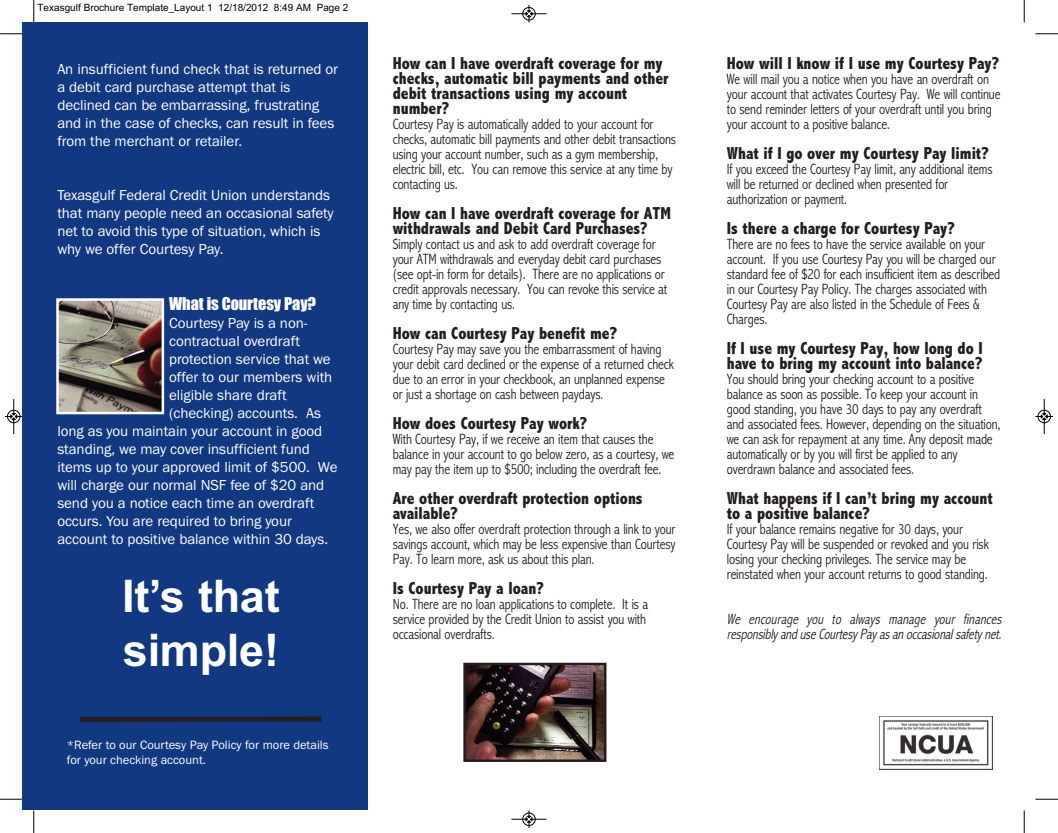
<style>
.page{position:relative;width:1058px;height:833px;background:#fff}
.page>*{position:absolute;margin:0;border:0;box-sizing:border-box;transform-origin:0 0}
.t1{font:700 45px/54px "Arial";letter-spacing:-.005em;color:#fff}
.t2{font:800 condensed 17.5px/15px "Abadi";color:#231f20;scale:.95 1}
.t3{font:16.25px "Impact";letter-spacing:-.005em;color:#fff}
.t4{font:300 condensed 15px/15px "Abadi";letter-spacing:-.01em;color:#231f20;scale:.95 1}
.t5{font:15px/18px "Franklin Gothic";letter-spacing:-.005em;color:#fff}
.t6{font:italic 300 condensed 15px/15px "Abadi";color:#231f20;scale:.91 1}
.t7{font:12.5px/15px "Franklin Gothic";color:#fff}
.t8{font:10px "Arial";color:#000}
</style>
<div class="page">
<div style="left:22px;top:22px;width:345px;height:788px;background:#113880"></div>
<svg style="left:80px;top:716px;width:242px;height:6px"></svg>
<img style="left:59px;top:301px;width:102px;height:110px">
<div style="left:56px;top:298px;width:108px;height:116px;border:2px solid #fff"></div>
<img style="left:466px;top:665px;width:137px;height:93px">
<div style="left:463px;top:662px;width:143px;height:99px;border:2px solid #231f20"></div>
<img style="left:879px;top:716px;width:113px;height:53px">
<svg style="left:33px;top:0;width:2px;height:22px"></svg>
<svg style="left:0;top:33px;width:22px;height:2px"></svg>
<svg style="left:1023px;top:0;width:2px;height:22px"></svg>
<svg style="left:1035px;top:33px;width:23px;height:2px"></svg>
<svg style="left:33px;top:810px;width:2px;height:22px"></svg>
<svg style="left:0;top:798px;width:22px;height:2px"></svg>
<svg style="left:1023px;top:810px;width:2px;height:22px"></svg>
<svg style="left:1035px;top:798px;width:23px;height:2px"></svg>
<hr style="left:511px;top:14px;width:35px;height:1px;background:#000">
<div style="left:522px;top:7px;width:13px;height:13px;border:1px solid #000;border-radius:50%"></div>
<svg style="left:526px;top:5px;width:6px;height:17px"></svg>
<hr style="left:511px;top:819px;width:35px;height:1px;background:#000">
<div style="left:522px;top:812px;width:13px;height:13px;border:1px solid #000;border-radius:50%"></div>
<svg style="left:526px;top:810px;width:6px;height:18px"></svg>
<hr style="left:14px;top:399px;width:1px;height:35px;background:#000">
<div style="left:7px;top:410px;width:13px;height:13px;border:1px solid #000;border-radius:50%"></div>
<svg style="left:5px;top:413px;width:17px;height:6px"></svg>
<hr style="left:1044px;top:399px;width:1px;height:35px;background:#000">
<div style="left:1037px;top:410px;width:13px;height:13px;border:1px solid #000;border-radius:50%"></div>
<svg style="left:1035px;top:413px;width:17px;height:6px"></svg>
<p class="t8" style="left:38px;top:2px;width:312px">Texasgulf Brochure Template_Layout 1 12/18/2012 8:49 AM Page 2</p>
<p class="t5" style="left:57px;top:59px;width:282px">An insufficient fund check that is returned or a debit card purchase attempt that is declined can be embarrassing, frustrating and in the case of checks, can result in fees from the merchant or retailer.</p>
<p class="t5" style="left:57px;top:185px;width:278px">Texasgulf Federal Credit Union understands that many people need an occasional safety net to avoid this type of situation, which is why we offer Courtesy Pay.</p>
<p class="t3" style="left:169px;top:295px;width:148px">What is Courtesy Pay?</p>
<p class="t5" style="left:169px;top:314px;width:140px">Courtesy Pay is a non-</p>
<p class="t5" style="left:169px;top:332px;width:132px">contractual overdraft</p>
<p class="t5" style="left:169px;top:350px;width:163px">protection service that we</p>
<p class="t5" style="left:169px;top:368px;width:165px">offer to our members with</p>
<p class="t5" style="left:169px;top:386px;width:119px">eligible share draft</p>
<p class="t5" style="left:169px;top:404px;width:153px">(checking) accounts. As</p>
<p class="t5" style="left:57px;top:422px;width:266px">long as you maintain your account in good</p>
<p class="t5" style="left:57px;top:440px;width:254px">standing, we may cover insufficient fund</p>
<p class="t5" style="left:57px;top:458px;width:282px">items up to your approved limit of $500. We</p>
<p class="t5" style="left:57px;top:476px;width:268px">will charge our normal NSF fee of $20 and</p>
<p class="t5" style="left:57px;top:494px;width:258px">send you a notice each time an overdraft</p>
<p class="t5" style="left:57px;top:512px;width:236px">occurs. You are required to bring your</p>
<p class="t5" style="left:57px;top:530px;width:272px">account to positive balance within 30 days.</p>
<h1 class="t1" style="left:122px;top:569px;width:159px">It’s that simple!</h1>
<p class="t7" style="left:67px;top:736px;width:263px">*Refer to our Courtesy Pay Policy for more details for your checking account.</p>
<p class="t2" style="left:393px;top:56px;width:292px">How can I have overdraft coverage for my checks, automatic bill payments and other debit transactions using my account number?</p>
<p class="t4" style="left:393px;top:116px;width:300px">Courtesy Pay is automatically added to your account for checks, automatic bill payments and other debit transactions using your account number, such as a gym membership, electric bill, etc. You can remove this service at any time by contacting us.</p>
<p class="t2" style="left:393px;top:206px;width:294px">How can I have overdraft coverage for ATM withdrawals and Debit Card Purchases?</p>
<p class="t4" style="left:393px;top:236px;width:290px">Simply contact us and ask to add overdraft coverage for your ATM withdrawals and everyday debit card purchases (see opt-in form for details). There are no applications or credit approvals necessary. You can revoke this service at any time by contacting us.</p>
<p class="t2" style="left:393px;top:326px;width:238px">How can Courtesy Pay benefit me?</p>
<p class="t4" style="left:393px;top:341px;width:297px">Courtesy Pay may save you the embarrassment of having your debit card declined or the expense of a returned check due to an error in your checkbook, an unplanned expense or just a shortage on cash between paydays.</p>
<p class="t2" style="left:393px;top:416px;width:206px">How does Courtesy Pay work?</p>
<p class="t4" style="left:393px;top:431px;width:298px">With Courtesy Pay, if we receive an item that causes the balance in your account to go below zero, as a courtesy, we may pay the item up to $500; including the overdraft fee.</p>
<p class="t2" style="left:393px;top:491px;width:264px">Are other overdraft protection options available?</p>
<p class="t4" style="left:393px;top:521px;width:299px;text-align:justify">Yes, we also offer overdraft protection through a link to your savings account, which may be less expensive than Courtesy Pay. To learn more, ask us about this plan.</p>
<p class="t2" style="left:393px;top:581px;width:160px">Is Courtesy Pay a loan?</p>
<p class="t4" style="left:393px;top:596px;width:270px">No. There are no loan applications to complete. It is a service provided by the Credit Union to assist you with occasional overdrafts.</p>
<p class="t2" style="left:726px;top:55px;width:288px">How will I know if I use my Courtesy Pay?</p>
<p class="t4" style="left:726px;top:71px;width:289px">We will mail you a notice when you have an overdraft on your account that activates Courtesy Pay. We will continue to send reminder letters of your overdraft until you bring your account to a positive balance.</p>
<p class="t2" style="left:726px;top:145px;width:277px">What if I go over my Courtesy Pay limit?</p>
<p class="t4" style="left:726px;top:161px;width:281px">If you exceed the Courtesy Pay limit, any additional items will be returned or declined when presented for authorization or payment.</p>
<p class="t2" style="left:726px;top:220px;width:241px">Is there a charge for Courtesy Pay?</p>
<p class="t4" style="left:726px;top:236px;width:289px">There are no fees to have the service available on your account. If you use Courtesy Pay you will be charged our standard fee of $20 for each insufficient item as described in our Courtesy Pay Policy. The charges associated with Courtesy Pay are also listed in the Schedule of Fees &amp; Charges.</p>
<p class="t2" style="left:726px;top:340px;width:271px">If I use my Courtesy Pay, how long do I have to bring my account into balance?</p>
<p class="t4" style="left:726px;top:371px;width:290px">You should bring your checking account to a positive balance as soon as possible. To keep your account in good standing, you have 30 days to pay any overdraft and associated fees. However, depending on the situation, we can ask for repayment at any time. Any deposit made automatically or by you will first be applied to any overdrawn balance and associated fees.</p>
<p class="t2" style="left:726px;top:490px;width:281px">What happens if I can’t bring my account to a positive balance?</p>
<p class="t4" style="left:726px;top:521px;width:277px">If your balance remains negative for 30 days, your Courtesy Pay will be suspended or revoked and you risk losing your checking privileges. The service may be reinstated when your account returns to good standing.</p>
<p class="t6" style="left:726px;top:611px;width:307px">We encourage you to always manage your finances responsibly and use Courtesy Pay as an occasional safety net.</p>
</div>
